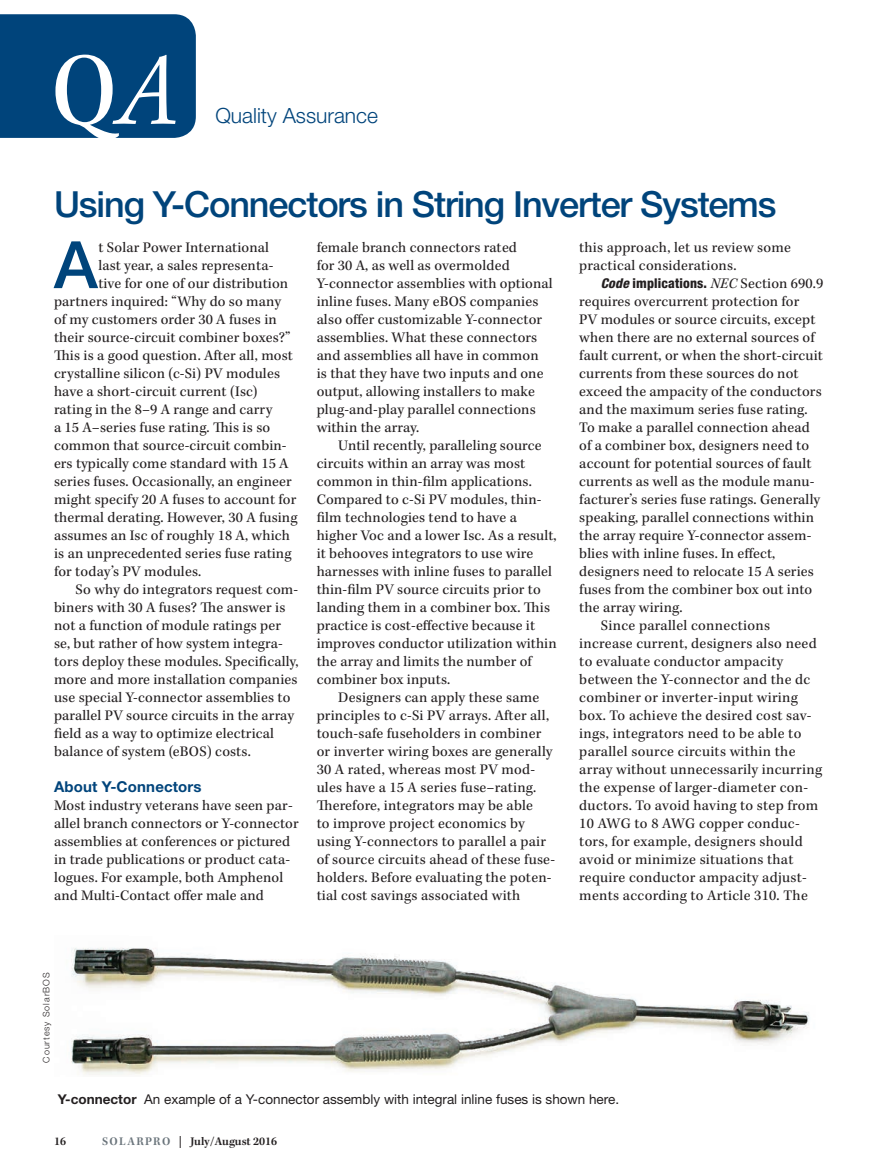
<style>
.page{position:relative;width:878px;height:1175px;background:#fff}
.page>*{position:absolute;margin:0;border:0;box-sizing:border-box;transform-origin:0 0}
.t1{font:108px "Kepler Std Scn";color:#fff}
.t2{font:500 65.4px "Helvetica Neue LT Std";color:#00447b}
.t3{font:500 36px "Helvetica Neue LT Std";letter-spacing:-.03em;color:#00447b}
.t4{font:300 21px "Helvetica Neue LT Std";color:#00447b}
.t5{font:15px/18px "Kepler Std";letter-spacing:.01em;color:#231f20}
.t6{font:700 15px "Helvetica Neue LT Std";letter-spacing:.01em;color:#00447b}
.t7{font:13.5px "Helvetica Neue LT Std";color:#231f20}
.t8{font:800 condensed 13.5px "Helvetica Neue LT Std";letter-spacing:.01em;color:#231f20}
.t9{font:600 12px "Kepler Std";color:#231f20}
.t10{font:300 9px "Helvetica Neue LT Std";letter-spacing:.1em;color:#231f20}
.s1{font-family:"Kepler Std Light Scn It Capt"}
.s2{font-style:italic}
.s3{font-family:"Kepler Std";font-weight:400;font-style:italic;font-stretch:normal;font-size:15px}
.s4{font-family:"Kepler Std";font-weight:400;font-stretch:normal;font-size:15px}
.s5{font-weight:700}
.s6{color:#6a747b}
</style>
<div class="page">
<div style="left:0;top:14px;width:196px;height:124px;background:#00447b"></div>
<img style="left:71px;top:947px;width:738px;height:128px">
<h1 class="t1" style="left:51px;top:30px;width:127px">Q<span class="s1">A</span></h1>
<h3 class="t4" style="left:215px;top:103px;width:164px">Quality Assurance</h3>
<h3 class="t3" style="left:54px;top:182px;width:724px">Using Y-Connectors in String Inverter Systems</h3>
<h2 class="t2" style="left:54px;top:226px;width:45px">A</h2>
<p class="t5" style="left:98px;top:239px;width:172px">t Solar Power International</p>
<p class="t5" style="left:98px;top:257px;width:176px">last year, a sales representa-</p>
<p class="t5" style="left:98px;top:275px;width:191px">tive for one of our distribution</p>
<p class="t5" style="left:54px;top:293px;width:228px">partners inquired: “Why do so many</p>
<p class="t5" style="left:54px;top:311px;width:224px">of my customers order 30 A fuses in</p>
<p class="t5" style="left:54px;top:329px;width:238px">their source-circuit combiner boxes?”</p>
<p class="t5" style="left:54px;top:347px;width:240px">This is a good question. After all, most</p>
<p class="t5" style="left:54px;top:365px;width:227px">crystalline silicon (c-Si) PV modules</p>
<p class="t5" style="left:54px;top:383px;width:205px">have a short-circuit current (Isc)</p>
<p class="t5" style="left:54px;top:401px;width:220px">rating in the 8–9 A range and carry</p>
<p class="t5" style="left:54px;top:419px;width:218px">a 15 A–series fuse rating. This is so</p>
<p class="t5" style="left:54px;top:437px;width:234px">common that source-circuit combin-</p>
<p class="t5" style="left:54px;top:455px;width:236px">ers typically come standard with 15 A</p>
<p class="t5" style="left:54px;top:473px;width:239px">series fuses. Occasionally, an engineer</p>
<p class="t5" style="left:54px;top:491px;width:244px">might specify 20 A fuses to account for</p>
<p class="t5" style="left:54px;top:509px;width:245px">thermal derating. However, 30 A fusing</p>
<p class="t5" style="left:54px;top:527px;width:237px">assumes an Isc of roughly 18 A, which</p>
<p class="t5" style="left:54px;top:545px;width:239px">is an unprecedented series fuse rating</p>
<p class="t5" style="left:54px;top:563px;width:149px">for today’s PV modules.</p>
<p class="t5" style="left:76px;top:581px;width:224px">So why do integrators request com-</p>
<p class="t5" style="left:54px;top:599px;width:233px">biners with 30 A fuses? The answer is</p>
<p class="t5" style="left:54px;top:617px;width:228px">not a function of module ratings per</p>
<p class="t5" style="left:54px;top:635px;width:230px">se, but rather of how system integra-</p>
<p class="t5" style="left:54px;top:653px;width:246px">tors deploy these modules. Specifically,</p>
<p class="t5" style="left:54px;top:671px;width:245px">more and more installation companies</p>
<p class="t5" style="left:54px;top:689px;width:238px">use special Y-connector assemblies to</p>
<p class="t5" style="left:54px;top:707px;width:241px">parallel PV source circuits in the array</p>
<p class="t5" style="left:54px;top:725px;width:221px">field as a way to optimize electrical</p>
<p class="t5" style="left:54px;top:743px;width:198px">balance of system (eBOS) costs.</p>
<p class="t6" style="left:54px;top:777px;width:149px">About Y-Connectors</p>
<p class="t5" style="left:54px;top:797px;width:246px">Most industry veterans have seen par&shy;allel branch connectors or Y-connector assemblies at conferences or pictured in trade publications or product cata&shy;logues. For example, both Amphenol and Multi-Contact offer male and</p>
<p class="t5" style="left:316px;top:239px;width:237px">female branch connectors rated<br>for 30 A, as well as overmolded Y-connector assemblies with optional inline fuses. Many eBOS companies also offer customizable Y-connector assemblies. What these connectors and assemblies all have in common is that they have two inputs and one output, allowing installers to make plug-and-play parallel connections within the array.</p>
<p class="t5" style="left:316px;top:437px;width:241px;text-indent:22px">Until recently, paralleling source circuits within an array was most common in thin-film applications.<br>Compared to c-Si PV modules, thin&shy;film technologies tend to have a higher Voc and a lower Isc. As a result, it behooves integrators to use wire harnesses with inline fuses to parallel thin-film PV source circuits prior to landing them in a combiner box. This practice is cost-effective because it improves conductor utilization within the array and limits the number of combiner box inputs.</p>
<p class="t5" style="left:316px;top:689px;width:240px;text-indent:22px">Designers can apply these same principles to c-Si PV arrays. After all, touch-safe fuseholders in combiner or inverter wiring boxes are generally 30 A rated, whereas most PV mod&shy;ules have a 15 A series fuse–rating.<br>Therefore, integrators may be able<br>to improve project economics by using Y-connectors to parallel a pair of source circuits ahead of these fuse&shy;holders. Before evaluating the poten&shy;tial cost savings associated with</p>
<p class="t5" style="left:579px;top:239px;width:213px">this approach, let us review some practical considerations.</p>
<p class="t8" style="left:601px;top:275px;width:224px"><span class="s2">Code</span> implications. <span class="s3">NEC</span> <span class="s4">Section 690.9</span></p>
<p class="t5" style="left:579px;top:293px;width:221px">requires overcurrent protection for</p>
<p class="t5" style="left:579px;top:311px;width:238px">PV modules or source circuits, except</p>
<p class="t5" style="left:579px;top:329px;width:237px">when there are no external sources of</p>
<p class="t5" style="left:579px;top:347px;width:245px">fault current, or when the short-circuit</p>
<p class="t5" style="left:579px;top:365px;width:221px">currents from these sources do not</p>
<p class="t5" style="left:579px;top:383px;width:244px">exceed the ampacity of the conductors</p>
<p class="t5" style="left:579px;top:401px;width:230px">and the maximum series fuse rating.</p>
<p class="t5" style="left:579px;top:419px;width:232px">To make a parallel connection ahead</p>
<p class="t5" style="left:579px;top:437px;width:231px">of a combiner box, designers need to</p>
<p class="t5" style="left:579px;top:455px;width:234px">account for potential sources of fault</p>
<p class="t5" style="left:579px;top:473px;width:237px">currents as well as the module manu-</p>
<p class="t5" style="left:579px;top:491px;width:242px">facturer’s series fuse ratings. Generally</p>
<p class="t5" style="left:579px;top:509px;width:236px">speaking, parallel connections within</p>
<p class="t5" style="left:579px;top:527px;width:233px">the array require Y-connector assem-</p>
<p class="t5" style="left:579px;top:545px;width:197px">blies with inline fuses. In effect,</p>
<p class="t5" style="left:579px;top:563px;width:236px">designers need to relocate 15 A series</p>
<p class="t5" style="left:579px;top:581px;width:234px">fuses from the combiner box out into</p>
<p class="t5" style="left:579px;top:599px;width:105px">the array wiring.</p>
<p class="t5" style="left:601px;top:617px;width:171px">Since parallel connections</p>
<p class="t5" style="left:579px;top:635px;width:239px">increase current, designers also need</p>
<p class="t5" style="left:579px;top:653px;width:205px">to evaluate conductor ampacity</p>
<p class="t5" style="left:579px;top:671px;width:232px">between the Y-connector and the dc</p>
<p class="t5" style="left:579px;top:689px;width:220px">combiner or inverter-input wiring</p>
<p class="t5" style="left:579px;top:707px;width:234px">box. To achieve the desired cost sav-</p>
<p class="t5" style="left:579px;top:725px;width:223px">ings, integrators need to be able to</p>
<p class="t5" style="left:579px;top:743px;width:218px">parallel source circuits within the</p>
<p class="t5" style="left:579px;top:761px;width:244px">array without unnecessarily incurring</p>
<p class="t5" style="left:579px;top:779px;width:230px">the expense of larger-diameter con-</p>
<p class="t5" style="left:579px;top:797px;width:240px">ductors. To avoid having to step from</p>
<p class="t5" style="left:579px;top:815px;width:222px">10 AWG to 8 AWG copper conduc-</p>
<p class="t5" style="left:579px;top:833px;width:225px">tors, for example, designers should</p>
<p class="t5" style="left:579px;top:851px;width:215px">avoid or minimize situations that</p>
<p class="t5" style="left:579px;top:869px;width:229px">require conductor ampacity adjust-</p>
<p class="t5" style="left:579px;top:887px;width:230px">ments according to Article 310. The</p>
<p class="t10" style="left:41px;top:1062px;width:91px;rotate:-90deg">Courtesy SolarBOS</p>
<p class="t7" style="left:58px;top:1091px;width:563px"><span class="s5">Y-connector</span> An example of a Y-connector assembly with integral inline fuses is shown here.</p>
<p class="t9" style="left:54px;top:1134px;width:14px">16</p>
<p class="t9" style="left:102px;top:1134px;width:177px"><span class="s6">SOLARPRO</span> | July/August 2016</p>
</div>
